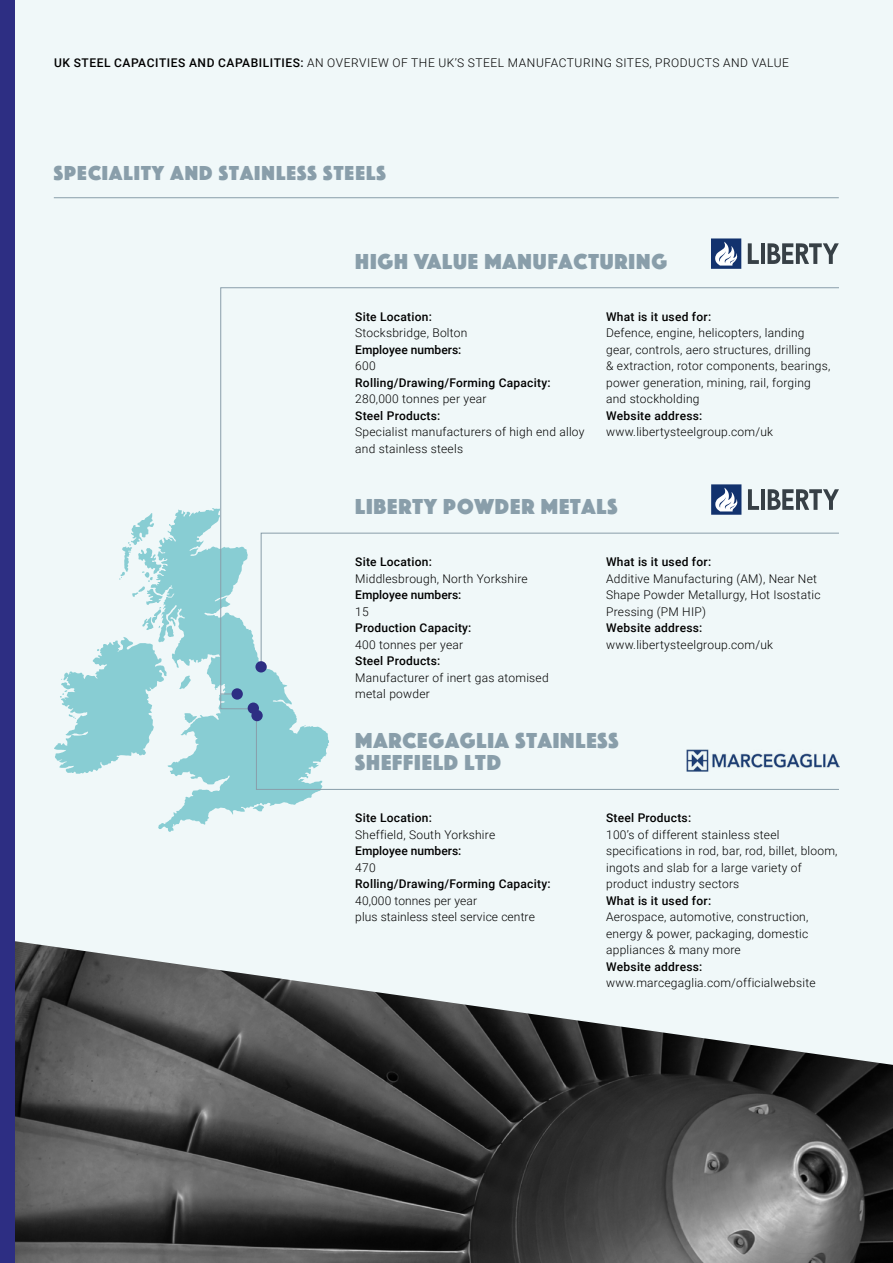
<style>
.page{position:relative;width:893px;height:1263px;background:#f0f8f9}
.page>*{position:absolute;margin:0;border:0;box-sizing:border-box;transform-origin:0 0}
.t1{font:22.5px/22.5px "Phosphate Solid";letter-spacing:.04em;color:#899eaa}
.t2{font:21px "Phosphate Solid";letter-spacing:.05em;color:#899eaa}
.t3{font:300 12px/16.5px "Roboto";letter-spacing:.02em;color:#000}
.t4{font:500 12px "Roboto";letter-spacing:.02em;color:#000}
.t5{font:300 12px "Roboto";letter-spacing:.045em;color:#000}
.t6{font:500 12px "Roboto";color:#000}
.s1{font-weight:500}
</style>
<div class="page">
<hr style="left:54px;top:197px;width:785px;height:1px;background:#899eaa">
<svg style="left:158px;top:508px;width:163px;height:324px;fill:#88cdd3"></svg>
<svg style="left:54px;top:513px;width:143px;height:261px"></svg>
<svg style="left:748px;top:243px;width:11px;height:21px"></svg>
<hr style="left:761px;top:243px;width:4px;height:21px;background:#374046">
<svg style="left:767px;top:243px;width:72px;height:21px"></svg>
<svg style="left:711px;top:238px;width:30px;height:31px"></svg>
<svg style="left:220px;top:287px;width:619px;height:422px"></svg>
<svg style="left:260px;top:532px;width:579px;height:134px"></svg>
<svg style="left:256px;top:714px;width:584px;height:76px"></svg>
<div style="left:255px;top:661px;width:12px;height:11px;background:#2d2e83;border-radius:50%"></div>
<svg style="left:748px;top:489px;width:11px;height:21px"></svg>
<hr style="left:761px;top:489px;width:4px;height:21px;background:#374046">
<svg style="left:768px;top:489px;width:71px;height:21px"></svg>
<svg style="left:711px;top:484px;width:30px;height:31px"></svg>
<img style="left:686px;top:749px;width:153px;height:23px">
<img style="left:14px;top:941px;width:879px;height:322px">
<div style="left:0;top:0;width:14px;height:1263px;background:#2d2e83"></div>
<div style="left:248px;top:702px;width:11px;height:12px;background:#2d2e83;border-radius:50%"></div>
<div style="left:251px;top:710px;width:12px;height:11px;background:#2d2e83;border-radius:50%"></div>
<svg style="left:220px;top:694px;width:12px;height:2px"></svg>
<div style="left:232px;top:688px;width:11px;height:12px;background:#2d2e83;border-radius:50%"></div>
<p class="t5" style="left:54px;top:54px;width:736px"><span class="s1">UK STEEL CAPACITIES AND CAPABILITIES:</span> AN OVERVIEW OF THE UK’S STEEL MANUFACTURING SITES, PRODUCTS AND VALUE</p>
<h2 class="t2" style="left:54px;top:158px;width:333px">SPECIALITY AND STAINLESS STEELS</h2>
<h1 class="t1" style="left:355px;top:249px;width:313px">HIGH VALUE MANUFACTURING</h1>
<p class="t4" style="left:355px;top:308px;width:78px">Site Location:</p>
<p class="t3" style="left:355px;top:324px;width:114px">Stocksbridge, Bolton</p>
<p class="t6" style="left:355px;top:341px;width:108px">Employee numbers:</p>
<p class="t3" style="left:355px;top:357px;width:22px">600</p>
<p class="t4" style="left:355px;top:374px;width:197px">Rolling/Drawing/Forming Capacity:</p>
<p class="t3" style="left:355px;top:390px;width:133px">280,000 tonnes per year</p>
<p class="t4" style="left:355px;top:407px;width:87px">Steel Products:</p>
<p class="t3" style="left:355px;top:423px;width:231px">Specialist manufacturers of high end alloy and stainless steels</p>
<p class="t4" style="left:606px;top:308px;width:107px">What is it used for:</p>
<p class="t3" style="left:606px;top:324px;width:226px">Defence, engine, helicopters, landing gear, controls, aero structures, drilling<br>&amp; extraction, rotor components, bearings, power generation, mining, rail, forging and stockholding</p>
<p class="t4" style="left:606px;top:407px;width:98px">Website address:</p>
<p class="t3" style="left:606px;top:423px;width:169px">www.libertysteelgroup.com/uk</p>
<h1 class="t1" style="left:355px;top:494px;width:264px">LIBERTY POWDER METALS</h1>
<p class="t4" style="left:355px;top:553px;width:78px">Site Location:</p>
<p class="t3" style="left:355px;top:570px;width:174px">Middlesbrough, North Yorkshire</p>
<p class="t6" style="left:355px;top:586px;width:108px">Employee numbers:</p>
<p class="t3" style="left:355px;top:603px;width:15px">15</p>
<p class="t4" style="left:355px;top:619px;width:118px">Production Capacity:</p>
<p class="t3" style="left:355px;top:636px;width:110px">400 tonnes per year</p>
<p class="t4" style="left:355px;top:652px;width:87px">Steel Products:</p>
<p class="t3" style="left:355px;top:669px;width:195px">Manufacturer of inert gas atomised metal powder</p>
<p class="t4" style="left:606px;top:553px;width:107px">What is it used for:</p>
<p class="t3" style="left:606px;top:570px;width:216px">Additive Manufacturing (AM), Near Net<br>Shape Powder Metallurgy, Hot Isostatic<br>Pressing (PM HIP)</p>
<p class="t4" style="left:606px;top:619px;width:98px">Website address:</p>
<p class="t3" style="left:606px;top:636px;width:169px">www.libertysteelgroup.com/uk</p>
<h1 class="t1" style="left:355px;top:728px;width:265px">MARCEGAGLIA STAINLESS<br>SHEFFIELD LTD</h1>
<p class="t4" style="left:355px;top:810px;width:78px">Site Location:</p>
<p class="t3" style="left:355px;top:826px;width:141px">Sheffield, South Yorkshire</p>
<p class="t6" style="left:355px;top:843px;width:108px">Employee numbers:</p>
<p class="t3" style="left:355px;top:859px;width:22px">470</p>
<p class="t4" style="left:355px;top:876px;width:197px">Rolling/Drawing/Forming Capacity:</p>
<p class="t3" style="left:355px;top:892px;width:181px">40,000 tonnes per year<br>plus stainless steel service centre</p>
<p class="t4" style="left:606px;top:810px;width:87px">Steel Products:</p>
<p class="t3" style="left:606px;top:826px;width:233px">100’s of different stainless steel specifications in rod, bar, rod, billet, bloom, ingots and slab for a large variety of product industry sectors</p>
<p class="t4" style="left:606px;top:892px;width:107px">What is it used for:</p>
<p class="t3" style="left:606px;top:908px;width:204px;text-align:justify">Aerospace, automotive, construction, energy &amp; power, packaging, domestic appliances &amp; many more</p>
<p class="t4" style="left:606px;top:958px;width:98px">Website address:</p>
<p class="t3" style="left:606px;top:974px;width:211px">www.marcegaglia.com/officialwebsite</p>
</div>
